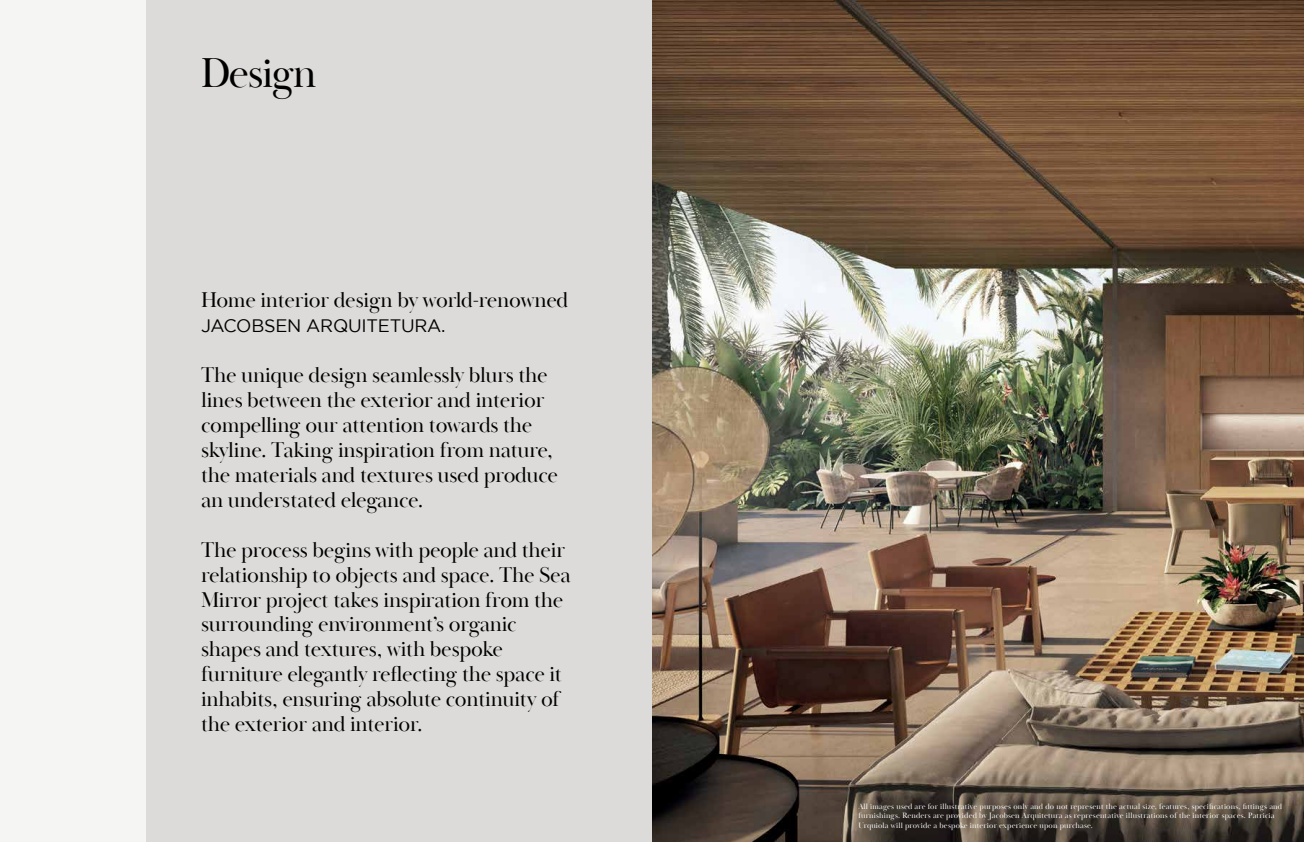
<style>
.page{position:relative;width:1304px;height:842px;background:#f5f5f4}
.page>*{position:absolute;margin:0;border:0;box-sizing:border-box;transform-origin:0 0}
.t1{font:43px "Baskerville Poster PT";letter-spacing:-.04em;color:#000}
.t2{font:22px/25px "Baskerville Poster PT";letter-spacing:-.015em;color:#000}
.t3{font:18px "Gotham";letter-spacing:-.015em;color:#000}
.t4{font:8px/9.6px "Baskerville Poster PT";letter-spacing:.02em;color:#fff}
</style>
<div class="page">
<div style="left:146px;top:1px;width:1157px;height:841px;background:#dcdbd9"></div>
<img style="left:652px;top:1px;width:652px;height:841px">
<h1 class="t1" style="left:201px;top:47px;width:118px">Design</h1>
<p class="t2" style="left:201px;top:288px;width:369px">Home interior design by world-renowned</p>
<p class="t3" style="left:201px;top:315px;width:246px">JACOBSEN ARQUITETURA.</p>
<p class="t2" style="left:201px;top:363px;width:358px">The unique design seamlessly blurs the lines between the exterior and interior compelling our attention towards the skyline. Taking inspiration from nature, the materials and textures used produce an understated elegance.</p>
<p class="t2" style="left:201px;top:538px;width:371px">The process begins with people and their relationship to objects and space. The Sea Mirror project takes inspiration from the surrounding environment’s organic shapes and textures, with bespoke furniture elegantly reflecting the space it inhabits, ensuring absolute continuity of the exterior and interior.</p>
<p class="t4" style="left:858px;top:801px;width:425px">All images used are for illustrative purposes only and do not represent the actual size, features, specifications, fittings and furnishings. Renders are provided by Jacobsen Arquitetura as representative illustrations of the interior spaces. Patricia<br>Urquiola will provide a bespoke interior experience upon purchase.</p>
</div>
